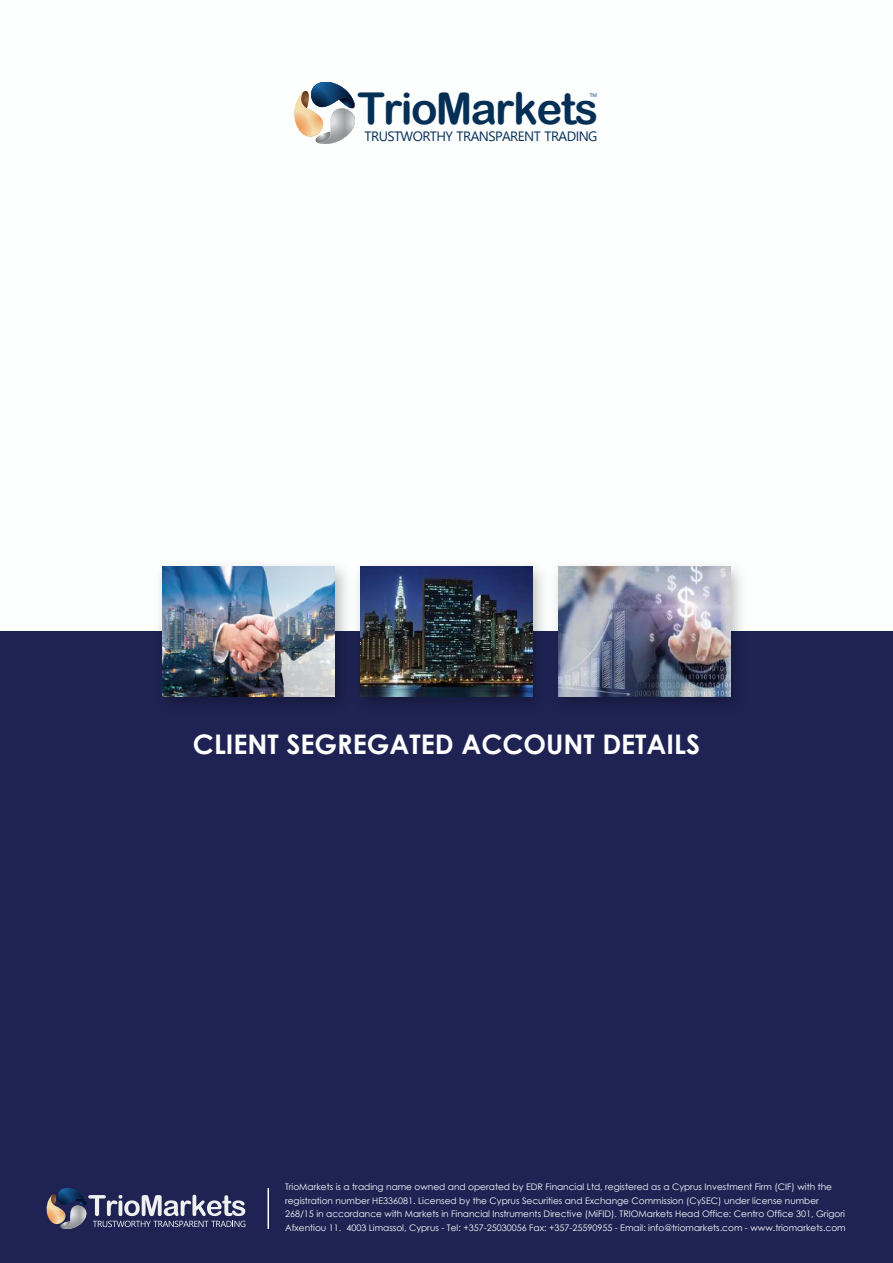
<style>
.page{position:relative;width:893px;height:1263px;background:#fff}
.page>*{position:absolute;margin:0;border:0;box-sizing:border-box;transform-origin:0 0}
.t1{font:43.8px "Arial Rounded MT Bold";letter-spacing:-.035em;color:#062f56}
.t2{font:700 27px "Century Gothic";color:#fff}
.t3{font:13.5px "Yu Gothic UI";letter-spacing:-.04em;color:#062f56}
.t4{font:9px/13.5px "Century Gothic";color:#fff}
.t5{font:5.1px "Yu Gothic UI";color:#062f56}
</style>
<div class="page">
<div style="left:0;top:631px;width:893px;height:632px;background:#1e2353"></div>
<svg style="left:46px;top:1188px;width:199px;height:41px"></svg>
<hr style="left:268px;top:1188px;width:1px;height:41px;background:#fff">
<svg style="left:294px;top:82px;width:61px;height:62px"></svg>
<img style="left:159px;top:566px;width:188px;height:137px">
<img style="left:163px;top:567px;width:171px;height:129px">
<img style="left:357px;top:566px;width:186px;height:137px">
<img style="left:555px;top:566px;width:186px;height:137px">
<img style="left:558px;top:567px;width:172px;height:129px">
<img style="left:361px;top:567px;width:172px;height:129px">
<h1 class="t1" style="left:357px;top:82px;width:242px">TrioMarkets</h1>
<h3 class="t3" style="left:365px;top:124px;width:234px">TRUSTWORTHY TRANSPARENT TRADING</h3>
<p class="t5" style="left:590px;top:91px;width:9px">TM</p>
<h2 class="t2" style="left:193px;top:723px;width:509px">CLIENT SEGREGATED ACCOUNT DETAILS</h2>
<p class="t4" style="left:285px;top:1180px;width:562px">TrioMarkets is a trading name owned and operated by EDR Financial Ltd, registered as a Cyprus Investment Firm (CIF) with the registration number HE336081. Licensed by the Cyprus Securities and Exchange Commission (CySEC) under license number 268/15 in accordance with Markets in Financial Instruments Directive (MiFID). TRIOMarkets Head Office: Centro Office 301, Grigori Afxentiou 11. 4003 Limassol, Cyprus - Tel: +357-25030056 Fax: +357-25590955 - Email: info@triomarkets.com - www.triomarkets.com</p>
</div>
